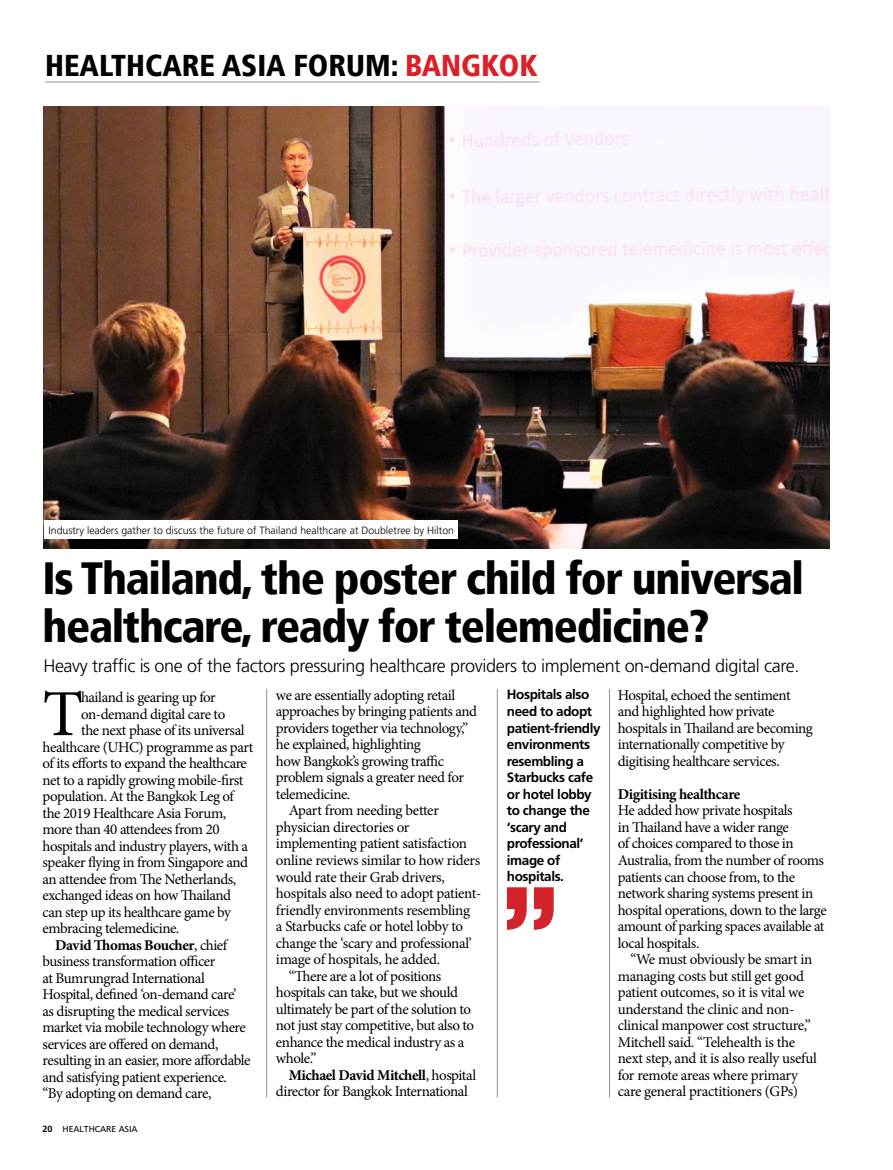
<style>
.page{position:relative;width:893px;height:1170px;background:#fff}
.page>*{position:absolute;margin:0;border:0;box-sizing:border-box;transform-origin:0 0}
.body_text{font:65.7px "Minion Pro";color:#000}
.BIG_HEADLINE{font:900 condensed 45px/48px "Frutiger";letter-spacing:-.03em;color:#000}
.t1{font:900 condensed 30px "Frutiger";color:#000}
.t2{font:300 18px "Frutiger";letter-spacing:-.02em;color:#000}
.body_text-2{font:15px/16.5px "Minion Pro";letter-spacing:-.03em;color:#000}
.body_text-3{font:700 15px "Minion Pro";letter-spacing:-.03em;color:#000}
.body_text-4{font:700 13.5px/16.5px "Frutiger";letter-spacing:-.03em;color:#000}
.t3{font:300 10.5px "Frutiger";color:#000}
.t4{font:9px "Frutiger";color:#000}
.s1{color:#da2128}
.s2{font-weight:700}
</style>
<div class="page">
<img style="left:43px;top:107px;width:786px;height:441px">
<hr style="left:497px;top:689px;width:1px;height:408px;background:#939598">
<hr style="left:609px;top:689px;width:1px;height:408px;background:#939598">
<hr style="left:266px;top:689px;width:1px;height:408px;background:#939598">
<svg style="left:507px;top:887px;width:47px;height:42px"></svg>
<div style="left:44px;top:520px;width:414px;height:18px;background:#fff"></div>
<hr style="left:45px;top:82px;width:495px;height:1px;background:#939598">
<p class="t1" style="left:45px;top:47px;width:494px">HEALTHCARE ASIA FORUM: <span class="s1">BANGKOK</span></p>
<p class="t3" style="left:49px;top:524px;width:407px">Industry leaders gather to discuss the future of Thailand healthcare at Doubletree by Hilton</p>
<p class="BIG_HEADLINE" style="left:43px;top:553px;width:763px">Is Thailand, the poster child for universal healthcare, ready for telemedicine?</p>
<p class="t2" style="left:43px;top:655px;width:758px">Heavy traffic is one of the factors pressuring healthcare providers to implement on-demand digital care.</p>
<p class="body_text" style="left:43px;top:670px;width:42px">T</p>
<p class="body_text-2" style="left:81px;top:689px;width:136px">hailand is gearing up for</p>
<p class="body_text-2" style="left:276px;top:687px;width:203px">we are essentially adopting retail approaches by bringing patients and providers together via technology,” he explained, highlighting<br>how Bangkok’s growing traffic problem signals a greater need for telemedicine.</p>
<p class="body_text-2" style="left:276px;top:802px;width:207px;text-indent:13px">Apart from needing better physician directories or implementing patient satisfaction online reviews similar to how riders would rate their Grab drivers, hospitals also need to adopt patient&shy;friendly environments resembling<br>a Starbucks cafe or hotel lobby to change the ‘scary and professional’ image of hospitals, he added.</p>
<p class="body_text-2" style="left:276px;top:967px;width:200px;text-indent:13px">“There are a lot of positions hospitals can take, but we should ultimately be part of the solution to not just stay competitive, but also to enhance the medical industry as a whole.”</p>
<p class="body_text-2" style="left:276px;top:1066px;width:202px;text-indent:13px"><span class="s2">Michael David Mitchell</span>, hospital director for Bangkok International</p>
<p class="body_text-2" style="left:618px;top:687px;width:197px">Hospital, echoed the sentiment and highlighted how private hospitals in Thailand are becoming internationally competitive by digitising healthcare services.</p>
<p class="body_text-3" style="left:618px;top:783px;width:124px">Digitising healthcare</p>
<p class="body_text-2" style="left:618px;top:802px;width:210px">He added how private hospitals<br>in Thailand have a wider range<br>of choices compared to those in<br>Australia, from the number of rooms patients can choose from, to the network sharing systems present in hospital operations, down to the large amount of parking spaces available at local hospitals.</p>
<p class="body_text-2" style="left:618px;top:951px;width:201px;text-indent:13px">“We must obviously be smart in managing costs but still get good patient outcomes, so it is vital we understand the clinic and non&shy;clinical manpower cost structure,” Mitchell said. “Telehealth is the next step, and it is also really useful for remote areas where primary care general practitioners (GPs)</p>
<p class="body_text-4" style="left:507px;top:686px;width:95px">Hospitals also need to adopt patient-friendly environments resembling a<br>Starbucks cafe or hotel lobby to change the ‘scary and professional’ image of hospitals.</p>
<p class="body_text-2" style="left:81px;top:705px;width:146px">on-demand digital care to</p>
<p class="body_text-2" style="left:81px;top:722px;width:165px">the next phase of its universal</p>
<p class="body_text-2" style="left:43px;top:738px;width:212px">healthcare (UHC) programme as part</p>
<p class="body_text-2" style="left:43px;top:755px;width:206px">of its efforts to expand the healthcare</p>
<p class="body_text-2" style="left:43px;top:771px;width:202px">net to a rapidly growing mobile-first</p>
<p class="body_text-2" style="left:43px;top:788px;width:193px">population. At the Bangkok Leg of</p>
<p class="body_text-2" style="left:43px;top:804px;width:185px">the 2019 Healthcare Asia Forum,</p>
<p class="body_text-2" style="left:43px;top:821px;width:179px">more than 40 attendees from 20</p>
<p class="body_text-2" style="left:43px;top:837px;width:207px">hospitals and industry players, with a</p>
<p class="body_text-2" style="left:43px;top:854px;width:207px">speaker flying in from Singapore and</p>
<p class="body_text-2" style="left:43px;top:870px;width:195px">an attendee from The Netherlands,</p>
<p class="body_text-2" style="left:43px;top:887px;width:190px">exchanged ideas on how Thailand</p>
<p class="body_text-2" style="left:43px;top:903px;width:190px">can step up its healthcare game by</p>
<p class="body_text-2" style="left:43px;top:920px;width:138px">embracing telemedicine.</p>
<p class="body_text-2" style="left:43px;top:936px;width:209px;text-indent:13px"><span class="s2">David Thomas Boucher</span>, chief business transformation officer<br>at Bumrungrad International Hospital, defined ‘on-demand care’ as disrupting the medical services market via mobile technology where services are offered on demand, resulting in an easier, more affordable and satisfying patient experience. “By adopting on demand care,</p>
<p class="t4" style="left:43px;top:1123px;width:97px"><span class="s2">20</span> HEALTHCARE ASIA</p>
</div>
